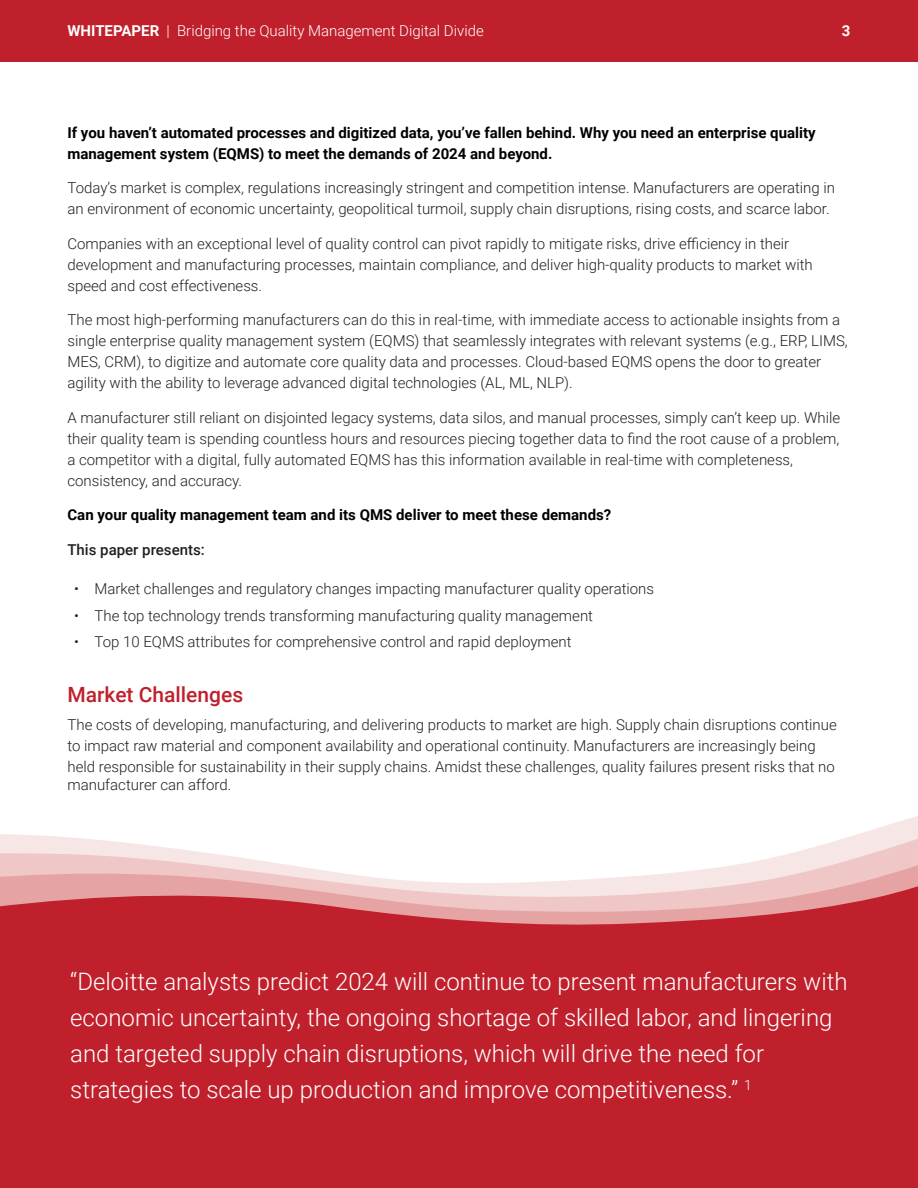
<style>
.page{position:relative;width:918px;height:1188px;background:#fff}
.page>*{position:absolute;margin:0;border:0;box-sizing:border-box;transform-origin:0 0}
.body_copy{font:300 24px/36px "Roboto";color:#fff}
.t1{font:500 21px "Roboto";color:#c0202c}
.body_copy-2{font:300 15px/21px "Roboto";color:#231f20}
.body_copy-3{font:700 15px/21px "Roboto";color:#000}
.t2{font:300 15px "Roboto";color:#fff}
.body_copy-4{font:500 15px "Roboto";color:#231f20}
.t3{font:700 15px "Roboto";color:#fff}
.s1{font-weight:700}
</style>
<div class="page">
<div style="left:0;top:0;width:918px;height:62px;background:#c0202c"></div>
<div style="left:0;top:933px;width:918px;height:255px;background:#c0202c"></div>
<svg style="left:0;top:816px;width:918px;height:117px"></svg>
<p class="t2" style="left:68px;top:20px;width:418px"><span class="s1">WHITEPAPER</span> | Bridging the Quality Management Digital Divide</p>
<p class="t3" style="left:842px;top:20px;width:10px">3</p>
<p class="body_copy-3" style="left:68px;top:121px;width:750px">If you haven’t automated processes and digitized data, you’ve fallen behind. Why you need an enterprise quality management system (EQMS) to meet the demands of 2024 and beyond.</p>
<p class="body_copy-2" style="left:68px;top:177px;width:769px">Today’s market is complex, regulations increasingly stringent and competition intense. Manufacturers are operating in an environment of economic uncertainty, geopolitical turmoil, supply chain disruptions, rising costs, and scarce labor.</p>
<p class="body_copy-2" style="left:68px;top:232px;width:747px">Companies with an exceptional level of quality control can pivot rapidly to mitigate risks, drive efficiency in their development and manufacturing processes, maintain compliance, and deliver high-quality products to market with speed and cost effectiveness.</p>
<p class="body_copy-2" style="left:68px;top:309px;width:782px">The most high-performing manufacturers can do this in real-time, with immediate access to actionable insights from a single enterprise quality management system (EQMS) that seamlessly integrates with relevant systems (e.g., ERP, LIMS, MES, CRM), to digitize and automate core quality data and processes. Cloud-based EQMS opens the door to greater agility with the ability to leverage advanced digital technologies (AL, ML, NLP).</p>
<p class="body_copy-2" style="left:68px;top:406px;width:774px">A manufacturer still reliant on disjointed legacy systems, data silos, and manual processes, simply can’t keep up. While their quality team is spending countless hours and resources piecing together data to find the root cause of a problem, a competitor with a digital, fully automated EQMS has this information available in real-time with completeness, consistency, and accuracy.</p>
<p class="body_copy-3" style="left:68px;top:504px;width:545px">Can your quality management team and its QMS deliver to meet these demands?</p>
<p class="body_copy-4" style="left:68px;top:539px;width:139px">This paper presents:</p>
<p class="body_copy-2" style="left:74px;top:578px;width:581px">• Market challenges and regulatory changes impacting manufacturer quality operations</p>
<p class="body_copy-2" style="left:74px;top:604px;width:520px">• The top technology trends transforming manufacturing quality management</p>
<p class="body_copy-2" style="left:74px;top:630px;width:499px">• Top 10 EQMS attributes for comprehensive control and rapid deployment</p>
<h2 class="t1" style="left:68px;top:680px;width:177px">Market Challenges</h2>
<p class="body_copy-2" style="left:68px;top:713px;width:771px">The costs of developing, manufacturing, and delivering products to market are high. Supply chain disruptions continue to impact raw material and component availability and operational continuity. Manufacturers are increasingly being held responsible for sustainability in their supply chains. Amidst these challenges, quality failures present risks that no</p>
<p class="body_copy-2" style="left:68px;top:774px;width:165px">manufacturer can afford.</p>
<p class="body_copy" style="left:70px;top:962px;width:779px">“Deloitte analysts predict 2024 will continue to present manufacturers with economic uncertainty, the ongoing shortage of skilled labor, and lingering and targeted supply chain disruptions, which will drive the need for strategies to scale up production and improve competitiveness.” <sup>1</sup></p>
</div>
